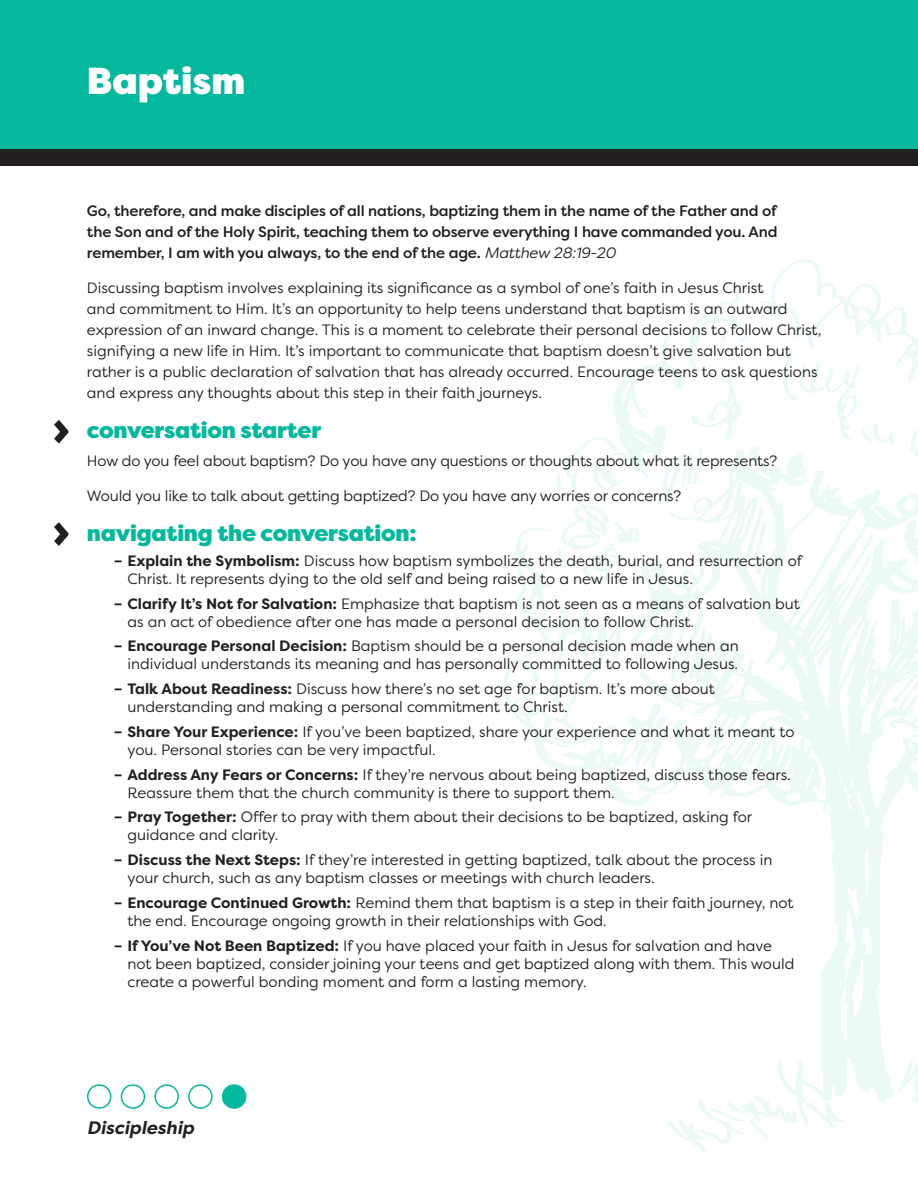
<style>
.page{position:relative;width:918px;height:1188px;background:#fff}
.page>*{position:absolute;margin:0;border:0;box-sizing:border-box;transform-origin:0 0}
.Main_Header{font:900 37.5px "Filson Pro";color:#fff}
.t1{font:900 22.5px "Filson Pro";letter-spacing:-.01em;color:#03b89d}
.t2{font:italic 700 18px "Filson Pro";color:#231f20}
.Copy{font:15px/18px "Filson Pro";color:#231f20}
.Bible_Verse{font:500 15px/21px "Filson Pro";letter-spacing:-.01em;color:#231f20;text-align:justify}
.s1{font-weight:400;font-style:italic}
.s2{font-weight:700}
</style>
<div class="page">
<div style="left:0;top:0;width:918px;height:154px;background:#03b89d"></div>
<div style="left:0;top:149px;width:918px;height:17px;background:#231f20"></div>
<div style="left:87px;top:1084px;width:24px;height:25px;border:2px solid #03b89d;border-radius:50%"></div>
<div style="left:121px;top:1084px;width:24px;height:25px;border:2px solid #03b89d;border-radius:50%"></div>
<div style="left:154px;top:1084px;width:25px;height:25px;border:2px solid #03b89d;border-radius:50%"></div>
<div style="left:188px;top:1084px;width:25px;height:25px;border:2px solid #03b89d;border-radius:50%"></div>
<div style="left:223px;top:1085px;width:23px;height:23px;background:#03b89d;border-radius:50%"></div>
<div style="left:222px;top:1084px;width:24px;height:25px;border:2px solid #03b89d;border-radius:50%"></div>
<svg style="left:503px;top:259px;width:415px;height:869px"></svg>
<svg style="left:558px;top:283px;width:206px;height:268px"></svg>
<svg style="left:691px;top:384px;width:51px;height:55px"></svg>
<svg style="left:897px;top:1060px;width:21px;height:43px"></svg>
<svg style="left:910px;top:430px;width:8px;height:27px"></svg>
<svg style="left:659px;top:449px;width:44px;height:56px"></svg>
<svg style="left:665px;top:1096px;width:133px;height:57px"></svg>
<svg style="left:556px;top:473px;width:8px;height:17px"></svg>
<svg style="left:557px;top:548px;width:10px;height:15px"></svg>
<svg style="left:783px;top:349px;width:113px;height:96px"></svg>
<svg style="left:752px;top:521px;width:15px;height:54px"></svg>
<svg style="left:54px;top:420px;width:14px;height:24px"></svg>
<svg style="left:54px;top:522px;width:14px;height:24px"></svg>
<p class="Main_Header" style="left:87px;top:58px;width:160px">Baptism</p>
<p class="Bible_Verse" style="left:87px;top:200px;width:692px">Go, therefore, and make disciples of all nations, baptizing them in the name of the Father and of the Son and of the Holy Spirit, teaching them to observe everything I have commanded you. And remember, I am with you always, to the end of the age. <span class="s1">Matthew 28:19-20</span></p>
<p class="Copy" style="left:87px;top:277px;width:736px;line-height:21px">Discussing baptism involves explaining its significance as a symbol of one’s faith in Jesus Christ<br>and commitment to Him. It’s an opportunity to help teens understand that baptism is an outward expression of an inward change. This is a moment to celebrate their personal decisions to follow Christ, signifying a new life in Him. It’s important to communicate that baptism doesn’t give salvation but rather is a public declaration of salvation that has already occurred. Encourage teens to ask questions and express any thoughts about this step in their faith journeys.</p>
<p class="t1" style="left:87px;top:417px;width:236px">conversation starter</p>
<p class="Copy" style="left:87px;top:452px;width:692px">How do you feel about baptism? Do you have any questions or thoughts about what it represents?</p>
<p class="Copy" style="left:87px;top:486px;width:596px">Would you like to talk about getting baptized? Do you have any worries or concerns?</p>
<p class="t1" style="left:87px;top:519px;width:331px">navigating the conversation:</p>
<p class="Copy" style="left:127px;top:551px;width:676px;text-indent:-14px"><span class="s2">– Explain the Symbolism:</span> Discuss how baptism symbolizes the death, burial, and resurrection of<br>Christ. It represents dying to the old self and being raised to a new life in Jesus.</p>
<p class="Copy" style="left:127px;top:594px;width:674px;text-indent:-14px"><span class="s2">– Clarify It’s Not for Salvation:</span> Emphasize that baptism is not seen as a means of salvation but as an act of obedience after one has made a personal decision to follow Christ.</p>
<p class="Copy" style="left:114px;top:637px;width:626px;text-align:right"><span class="s2">– Encourage Personal Decision:</span> Baptism should be a personal decision made when an individual understands its meaning and has personally committed to following Jesus.</p>
<p class="Copy" style="left:127px;top:680px;width:589px;text-indent:-14px"><span class="s2">– Talk About Readiness:</span> Discuss how there’s no set age for baptism. It’s more about understanding and making a personal commitment to Christ.</p>
<p class="Copy" style="left:127px;top:722px;width:669px;text-indent:-14px"><span class="s2">– Share Your Experience:</span> If you’ve been baptized, share your experience and what it meant to you. Personal stories can be very impactful.</p>
<p class="Copy" style="left:127px;top:765px;width:665px;text-indent:-14px"><span class="s2">– Address Any Fears or Concerns:</span> If they’re nervous about being baptized, discuss those fears.<br>Reassure them that the church community is there to support them.</p>
<p class="Copy" style="left:127px;top:808px;width:626px;text-indent:-14px"><span class="s2">– Pray Together:</span> Offer to pray with them about their decisions to be baptized, asking for guidance and clarity.</p>
<p class="Copy" style="left:127px;top:851px;width:647px;text-indent:-14px"><span class="s2">– Discuss the Next Steps:</span> If they’re interested in getting baptized, talk about the process in your church, such as any baptism classes or meetings with church leaders.</p>
<p class="Copy" style="left:127px;top:893px;width:668px;text-indent:-14px"><span class="s2">– Encourage Continued Growth:</span> Remind them that baptism is a step in their faith journey, not the end. Encourage ongoing growth in their relationships with God.</p>
<p class="Copy" style="left:127px;top:936px;width:668px;text-indent:-14px"><span class="s2">– If You’ve Not Been Baptized:</span> If you have placed your faith in Jesus for salvation and have not been baptized, consider joining your teens and get baptized along with them. This would create a powerful bonding moment and form a lasting memory.</p>
<p class="t2" style="left:87px;top:1116px;width:108px">Discipleship</p>
</div>
